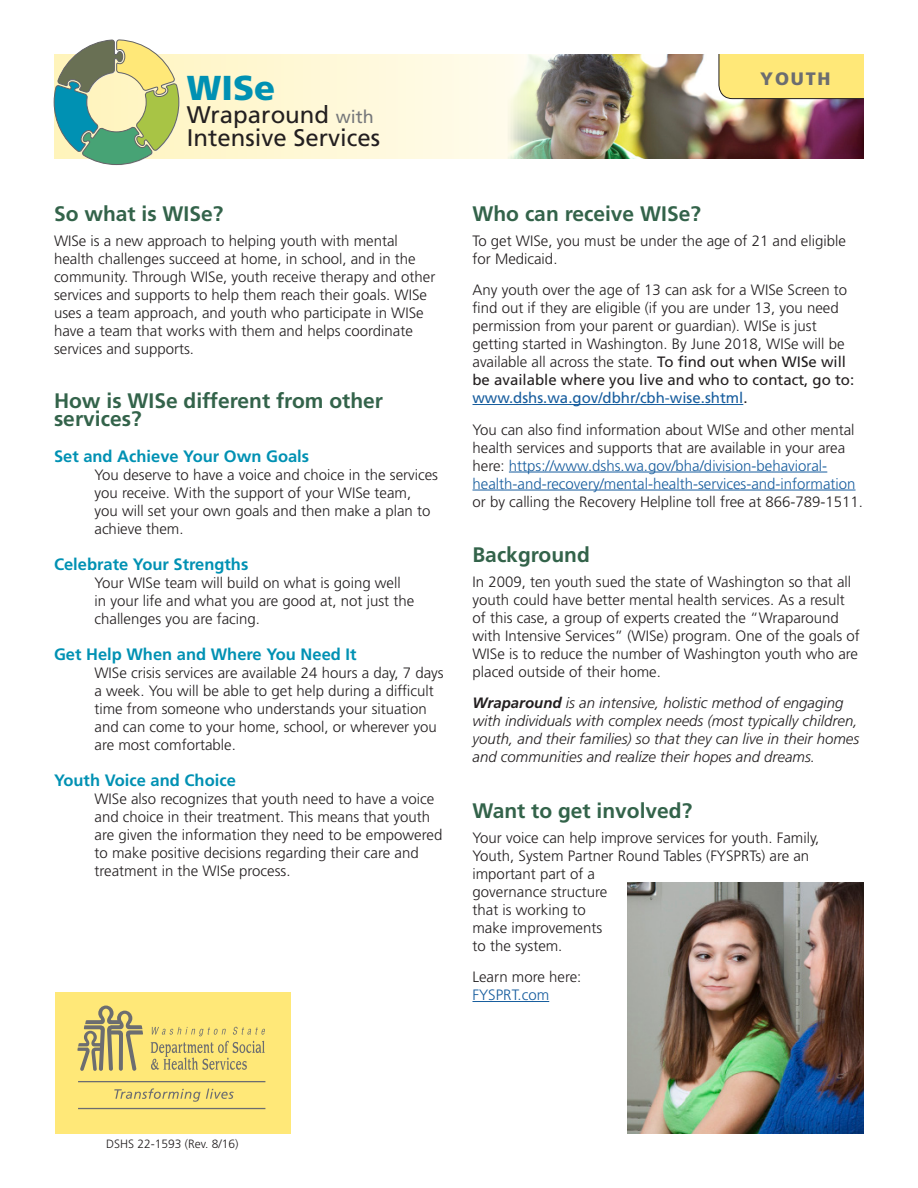
<style>
.page{position:relative;width:918px;height:1188px;background:#fff}
.page>*{position:absolute;margin:0;border:0;box-sizing:border-box;transform-origin:0 0}
.t1{font:900 34.65px "Frutiger LT Std";color:#0091b3}
.t2{font:24px "Frutiger LT Std";color:#231f20}
.t3{font:700 21px/18px "Frutiger LT Std";color:#33634a}
.t4{font:900 18px "Frutiger LT Std";letter-spacing:.1em;color:#6c6d70}
.t5{font:700 16.5px "Frutiger LT Std";color:#0091b3}
.t6{font:300 15px/18px "Frutiger LT Std";color:#231f20}
.t7{font:italic 300 15px/18px "Frutiger LT Std";color:#231f20}
.t8{font:300 12px "Frutiger LT Std";color:#231f20}
.s1{font-size:18px;color:#76787b}
.s2{font-weight:400}
.s3{font-weight:400;color:#175d9e}
.s4{color:#175d9e}
.s5{font-weight:700}
</style>
<div class="page">
<svg style="left:180px;top:54px;width:311px;height:105px;background:#fff8d9"></svg>
<img style="left:491px;top:54px;width:373px;height:105px">
<svg style="left:54px;top:40px;width:126px;height:125px;background:#adc497"></svg>
<div style="left:719px;top:37px;width:159px;height:62px;background:#ffe878;border-radius:14px"></div>
<div style="left:719px;top:37px;width:160px;height:62px;border:1px solid #231f20;border-radius:14px"></div>
<hr style="left:472px;top:404px;width:271px;height:1px;background:#175d9e">
<hr style="left:509px;top:472px;width:318px;height:1px;background:#175d9e">
<hr style="left:472px;top:490px;width:384px;height:1px;background:#175d9e">
<hr style="left:472px;top:1001px;width:77px;height:1px;background:#175d9e">
<div style="left:673px;top:29px;width:235px;height:24px;background:#fff"></div>
<div style="left:864px;top:43px;width:33px;height:136px;background:#fff"></div>
<img style="left:627px;top:882px;width:237px;height:252px">
<div style="left:55px;top:992px;width:235px;height:142px;background:#ffe878"></div>
<svg style="left:151px;top:1027px;width:114px;height:43px"></svg>
<svg style="left:77px;top:1006px;width:66px;height:65px"></svg>
<hr style="left:78px;top:1081px;width:187px;height:1px;background:#6c6d70">
<hr style="left:78px;top:1108px;width:187px;height:1px;background:#6c6d70">
<svg style="left:114px;top:1088px;width:120px;height:14px"></svg>
<p class="t1" style="left:187px;top:67px;width:90px">WISe</p>
<p class="t2" style="left:187px;top:100px;width:188px">Wraparound <span class="s1">with</span></p>
<p class="t2" style="left:187px;top:124px;width:195px">Intensive Services</p>
<p class="t3" style="left:54px;top:205px;width:171px">So what is WISe?</p>
<p class="t6" style="left:54px;top:232px;width:383px">WISe is a new approach to helping youth with mental health challenges succeed at home, in school, and in the community. Through WISe, youth receive therapy and other services and supports to help them reach their goals. WISe uses a team approach, and youth who participate in WISe have a team that works with them and helps coordinate services and supports.</p>
<p class="t3" style="left:54px;top:391px;width:331px">How is WISe different from other services?</p>
<p class="t5" style="left:54px;top:446px;width:257px">Set and Achieve Your Own Goals</p>
<p class="t6" style="left:94px;top:466px;width:345px">You deserve to have a voice and choice in the services you receive. With the support of your WISe team, you will set your own goals and then make a plan to achieve them.</p>
<p class="t5" style="left:54px;top:554px;width:196px">Celebrate Your Strengths</p>
<p class="t6" style="left:94px;top:574px;width:321px">Your WISe team will build on what is going well in your life and what you are good at, not just the challenges you are facing.</p>
<p class="t5" style="left:54px;top:644px;width:304px">Get Help When and Where You Need It</p>
<p class="t6" style="left:94px;top:664px;width:351px">WISe crisis services are available 24 hours a day, 7 days a week. You will be able to get help during a difficult time from someone who understands your situation and can come to your home, school, or wherever you are most comfortable.</p>
<p class="t5" style="left:54px;top:770px;width:183px">Youth Voice and Choice</p>
<p class="t6" style="left:94px;top:790px;width:349px">WISe also recognizes that youth need to have a voice and choice in their treatment. This means that youth are given the information they need to be empowered to make positive decisions regarding their care and treatment in the WISe process.</p>
<p class="t4" style="left:760px;top:68px;width:72px">YOUTH</p>
<p class="t3" style="left:472px;top:205px;width:230px">Who can receive WISe?</p>
<p class="t6" style="left:472px;top:232px;width:375px">To get WISe, you must be under the age of 21 and eligible for Medicaid.</p>
<p class="t6" style="left:472px;top:281px;width:383px">Any youth over the age of 13 can ask for a WISe Screen to find out if they are eligible (if you are under 13, you need permission from your parent or guardian). WISe is just getting started in Washington. By June 2018, WISe will be available all across the state. <span class="s2">To find out when WISe will be available where you live and who to contact, go to: </span><span class="s3">www.dshs.wa.gov/dbhr/cbh-wise.shtml</span><span class="s2">.</span></p>
<p class="t6" style="left:472px;top:421px;width:392px">You can also find information about WISe and other mental health services and supports that are available in your area here: <span class="s4">https://www.dshs.wa.gov/bha/division-behavioral&shy;health-and-recovery/mental-health-services-and-information </span>or by calling the Recovery Helpline toll free at 866-789-1511.</p>
<p class="t3" style="left:472px;top:546px;width:119px">Background</p>
<p class="t6" style="left:472px;top:573px;width:389px">In 2009, ten youth sued the state of Washington so that all youth could have better mental health services. As a result of this case, a group of experts created the “Wraparound with Intensive Services” (WISe) program. One of the goals of WISe is to reduce the number of Washington youth who are placed outside of their home.</p>
<p class="t7" style="left:472px;top:694px;width:388px"><span class="s5">Wraparound</span> is an intensive, holistic method of engaging with individuals with complex needs (most typically children, youth, and their families) so that they can live in their homes and communities and realize their hopes and dreams.</p>
<p class="t3" style="left:472px;top:802px;width:221px">Want to get involved?</p>
<p class="t6" style="left:472px;top:829px;width:348px">Your voice can help improve services for youth. Family,<br>Youth, System Partner Round Tables (FYSPRTs) are an important part of a<br>governance structure<br>that is working to<br>make improvements<br>to the system.</p>
<p class="t6" style="left:472px;top:968px;width:110px">Learn more here:<br><span class="s4">FYSPRT.com</span></p>
<p class="t8" style="left:106px;top:1137px;width:134px">DSHS 22-1593 (Rev. 8/16)</p>
</div>
